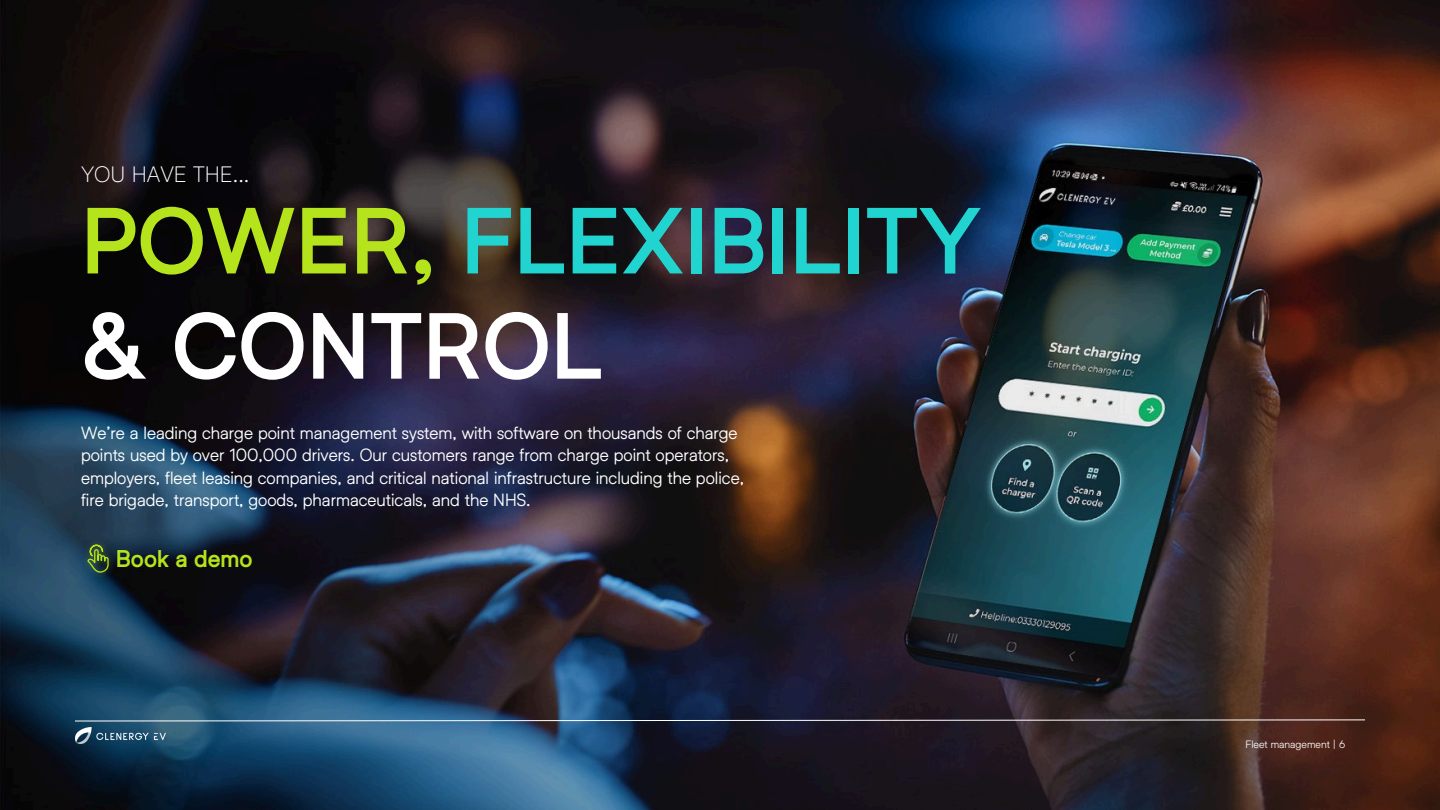
<style>
.page{position:relative;width:1440px;height:810px;background:#fff}
.page>*{position:absolute;margin:0;border:0;box-sizing:border-box;transform-origin:0 0}
.t1{font:900 87px/105.1px "Helixa";color:#21d4cf}
.t2{font:300 22.5px "Helixa";color:#fff}
.t3{font:900 22.5px "Helixa";color:#b5e31c}
.t4{font:17.25px/22.5px "Helixa";color:#fff}
.t5{font:10.5px "Helixa";color:#fff}
.s1{color:#b5e31c}
.s2{color:#fff}
</style>
<div class="page">
<img style="left:1px;top:0;width:1439px;height:809px">
<svg style="left:74px;top:719px;width:1292px;height:3px;background:#717b89"></svg>
<img style="left:75px;top:727px;width:91px;height:17px">
<img style="left:81px;top:538px;width:35px;height:42px">
<svg style="left:87px;top:545px;width:22px;height:28px"></svg>
<h3 class="t2" style="left:81px;top:160px;width:170px">YOU HAVE THE...</h3>
<h3 class="t1" style="left:81px;top:187px;width:902px"><span class="s1">POWER,</span> FLEXIBILITY <span class="s2">&amp; CONTROL</span></h3>
<p class="t4" style="left:81px;top:421px;width:665px">We’re a leading charge point management system, with software on thousands of charge points used by over 100,000 drivers. Our customers range from charge point operators, employers, fleet leasing companies, and critical national infrastructure including the police, fire brigade, transport, goods, pharmaceuticals, and the NHS.</p>
<h1 class="t3" style="left:116px;top:545px;width:138px">Book a demo</h1>
<p class="t5" style="left:1246px;top:738px;width:101px">Fleet management | 6</p>
</div>
